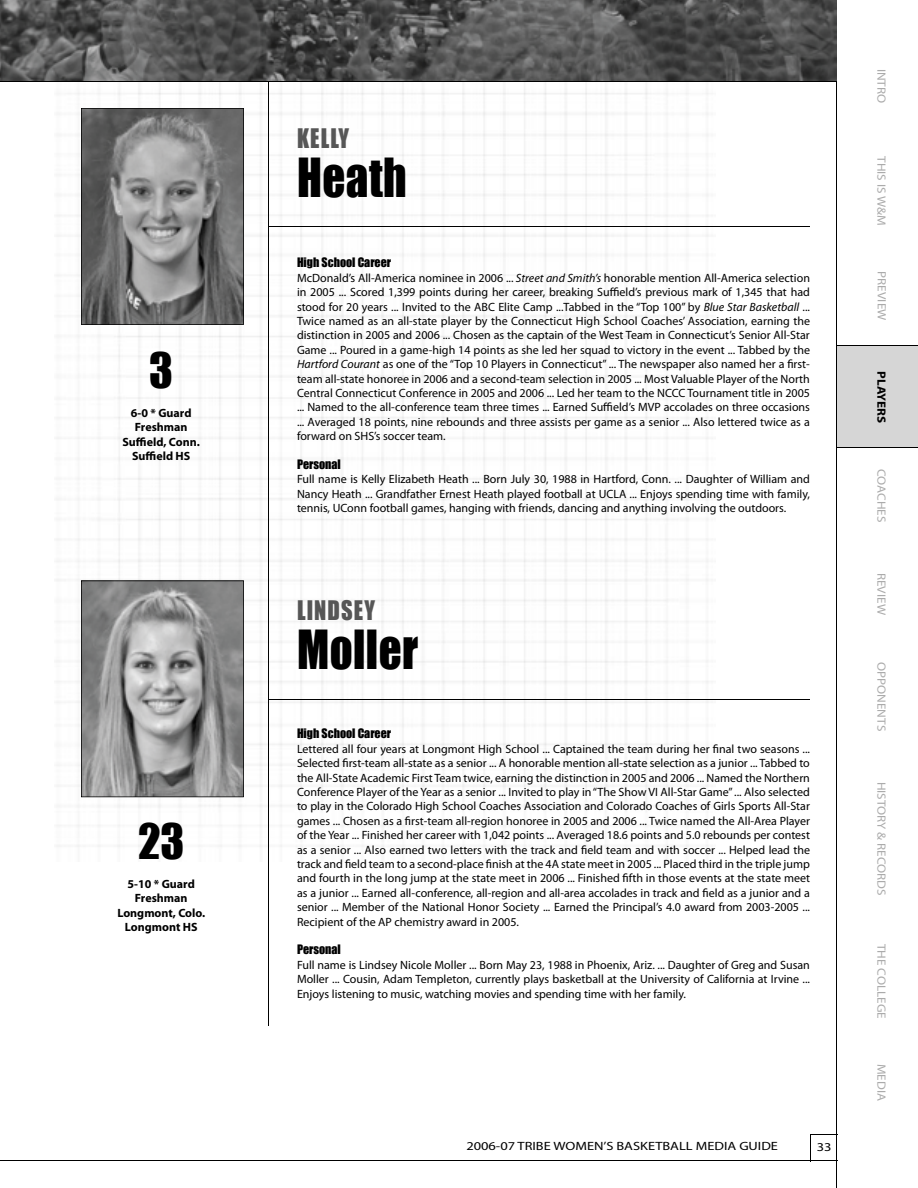
<style>
.page{position:relative;width:918px;height:1188px;background:#fff}
.page>*{position:absolute;margin:0;border:0;box-sizing:border-box;transform-origin:0 0}
.t1{font:49.5px "Impact";letter-spacing:.01em;color:#000;scale:.91 1}
.t2{font:45px "Impact";color:#000}
.t3{font:24.75px "Impact";letter-spacing:.05em;color:#565656;scale:.91 1}
.t4{font:12px/14.4px "Myriad Pro";color:#000;text-align:justify}
.t5{font:700 12px/14.4px "Myriad Pro";color:#000;text-align:center}
.t6{font:12px "Myriad Pro";color:#ababab;scale:1.1 1}
.t7{font:12px "Impact";color:#000}
.t8{font:12px "Myriad Pro";color:#000;scale:1.2 1}
.t9{font:700 12px "Myriad Pro";color:#000;scale:1.1 1}
.s1{font-style:italic}
</style>
<div class="page">
<div style="left:837px;top:346px;width:81px;height:102px;background:#d6d6d6"></div>
<hr style="left:0;top:1161px;width:837px;height:1px;background:#000">
<svg style="left:810px;top:1134px;width:27px;height:27px"></svg>
<hr style="left:837px;top:0;width:1px;height:1188px;background:#000">
<hr style="left:837px;top:448px;width:81px;height:1px;background:#000">
<hr style="left:837px;top:345px;width:81px;height:1px;background:#000">
<img style="left:0;top:0;width:837px;height:81px">
<hr style="left:0;top:81px;width:837px;height:1px;background:#000">
<hr style="left:268px;top:81px;width:1px;height:945px;background:#000">
<hr style="left:268px;top:226px;width:542px;height:1px;background:#000">
<hr style="left:268px;top:699px;width:542px;height:1px;background:#000">
<svg style="left:81px;top:108px;width:163px;height:217px;background:#787878"></svg>
<svg style="left:81px;top:580px;width:163px;height:217px;background:#929292"></svg>
<h2 class="t2" style="left:149px;top:343px;width:25px">3</h2>
<p class="t5" style="left:122px;top:406px;width:79px">6-0 * Guard<br>Freshman<br>Suffield, Conn.<br>Suffield HS</p>
<h2 class="t2" style="left:138px;top:814px;width:48px">23</h2>
<p class="t5" style="left:117px;top:877px;width:89px">5-10 * Guard<br>Freshman<br>Longmont, Colo.<br>Longmont HS</p>
<h3 class="t3" style="left:297px;top:123px;width:59px">KELLY</h3>
<h1 class="t1" style="left:297px;top:148px;width:122px">Heath</h1>
<p class="t7" style="left:297px;top:255px;width:96px">High School Career</p>
<p class="t4" style="left:297px;top:271px;width:515px">McDonald’s All-America nominee in 2006 ... <span class="s1">Street and Smith’s</span> honorable mention All-America selection in 2005 ... Scored 1,399 points during her career, breaking Suffield’s previous mark of 1,345 that had stood for 20 years ... Invited to the ABC Elite Camp ...Tabbed in the “Top 100” by <span class="s1">Blue Star Basketball</span> ...<br>Twice named as an all-state player by the Connecticut High School Coaches’ Association, earning the distinction in 2005 and 2006 ... Chosen as the captain of the West Team in Connecticut’s Senior All-Star Game ... Poured in a game-high 14 points as she led her squad to victory in the event ... Tabbed by the <span class="s1">Hartford Courant</span> as one of the “Top 10 Players in Connecticut” ... The newspaper also named her a first&shy;team all-state honoree in 2006 and a second-team selection in 2005 ... Most Valuable Player of the North Central Connecticut Conference in 2005 and 2006 ... Led her team to the NCCC Tournament title in 2005 ... Named to the all-conference team three times ... Earned Suffield’s MVP accolades on three occasions ... Averaged 18 points, nine rebounds and three assists per game as a senior ... Also lettered twice as a forward on SHS’s soccer team.</p>
<p class="t7" style="left:297px;top:457px;width:45px">Personal</p>
<p class="t4" style="left:297px;top:473px;width:515px">Full name is Kelly Elizabeth Heath ... Born July 30, 1988 in Hartford, Conn. ... Daughter of William and Nancy Heath ... Grandfather Ernest Heath played football at UCLA ... Enjoys spending time with family, tennis, UConn football games, hanging with friends, dancing and anything involving the outdoors.</p>
<h3 class="t3" style="left:297px;top:595px;width:87px">LINDSEY</h3>
<h1 class="t1" style="left:297px;top:619px;width:135px">Moller</h1>
<p class="t7" style="left:297px;top:726px;width:96px">High School Career</p>
<p class="t4" style="left:297px;top:742px;width:515px">Lettered all four years at Longmont High School ... Captained the team during her final two seasons ...<br>Selected first-team all-state as a senior ... A honorable mention all-state selection as a junior ... Tabbed to the All-State Academic First Team twice, earning the distinction in 2005 and 2006 ... Named the Northern Conference Player of the Year as a senior ... Invited to play in “The Show VI All-Star Game” ... Also selected to play in the Colorado High School Coaches Association and Colorado Coaches of Girls Sports All-Star games ... Chosen as a first-team all-region honoree in 2005 and 2006 ... Twice named the All-Area Player of the Year ... Finished her career with 1,042 points ... Averaged 18.6 points and 5.0 rebounds per contest as a senior ... Also earned two letters with the track and field team and with soccer ... Helped lead the track and field team to a second-place finish at the 4A state meet in 2005 ... Placed third in the triple jump and fourth in the long jump at the state meet in 2006 ... Finished fifth in those events at the state meet as a junior ... Earned all-conference, all-region and all-area accolades in track and field as a junior and a senior ... Member of the National Honor Society ... Earned the Principal’s 4.0 award from 2003-2005 ...<br>Recipient of the AP chemistry award in 2005.</p>
<p class="t7" style="left:297px;top:942px;width:45px">Personal</p>
<p class="t4" style="left:297px;top:958px;width:515px">Full name is Lindsey Nicole Moller ... Born May 23, 1988 in Phoenix, Ariz. ... Daughter of Greg and Susan Moller ... Cousin, Adam Templeton, currently plays basketball at the University of California at Irvine ...<br>Enjoys listening to music, watching movies and spending time with her family.</p>
<p class="t8" style="left:466px;top:1140px;width:261px">2006-07 TRIBE WOMEN’S BASKETBALL MEDIA GUIDE</p>
<p class="t8" style="left:817px;top:1140px;width:14px">33</p>
<p class="t6" style="left:888px;top:69px;width:33px;rotate:90deg">INTRO</p>
<p class="t6" style="left:888px;top:156px;width:65px;rotate:90deg">THIS IS W&amp;M</p>
<p class="t6" style="left:888px;top:271px;width:46px;rotate:90deg">PREVIEW</p>
<p class="t9" style="left:888px;top:371px;width:48px;rotate:90deg">PLAYERS</p>
<p class="t6" style="left:888px;top:469px;width:50px;rotate:90deg">COACHES</p>
<p class="t6" style="left:888px;top:573px;width:40px;rotate:90deg">REVIEW</p>
<p class="t6" style="left:888px;top:662px;width:64px;rotate:90deg">OPPONENTS</p>
<p class="t6" style="left:888px;top:782px;width:105px;rotate:90deg">HISTORY &amp; RECORDS</p>
<p class="t6" style="left:888px;top:944px;width:70px;rotate:90deg">THE COLLEGE</p>
<p class="t6" style="left:888px;top:1064px;width:35px;rotate:90deg">MEDIA</p>
</div>
